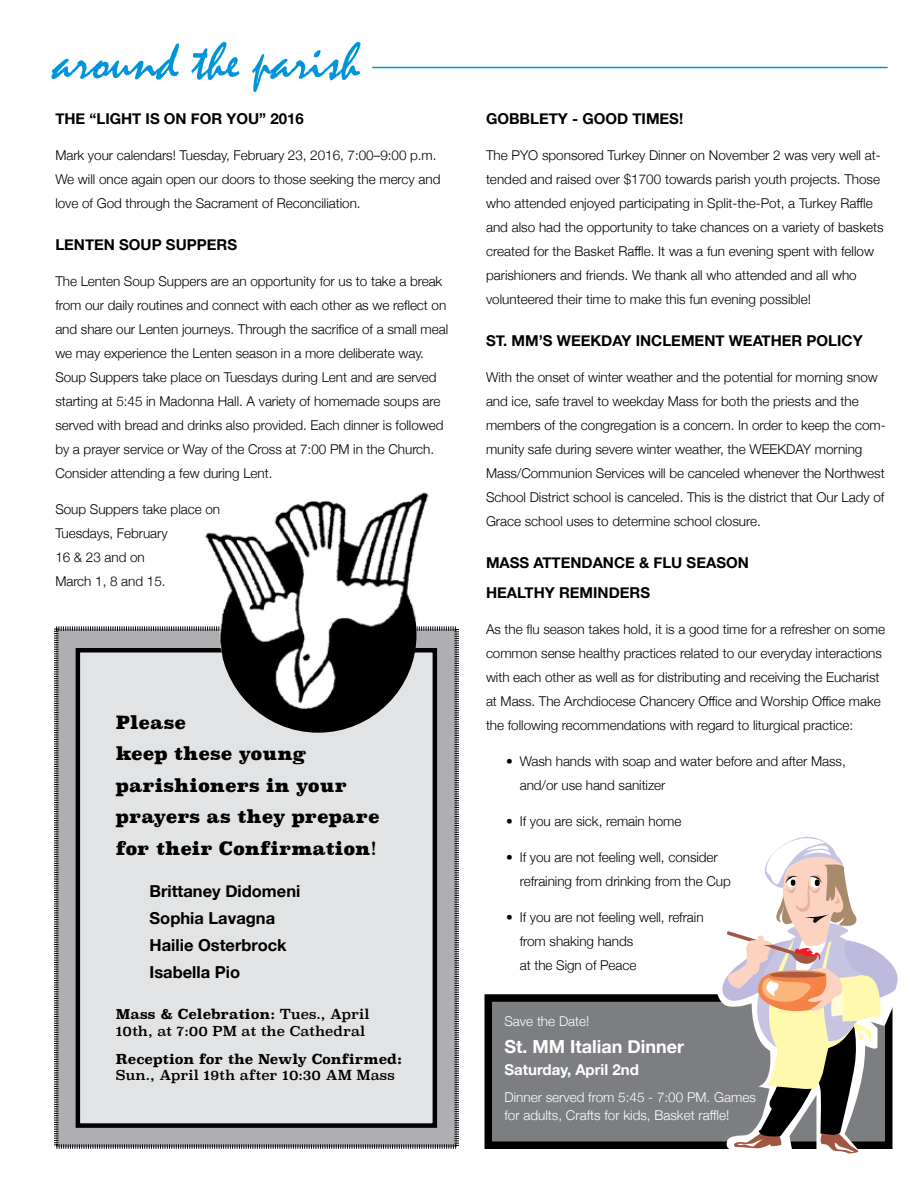
<style>
.page{position:relative;width:918px;height:1188px;background:#fff}
.page>*{position:absolute;margin:0;border:0;box-sizing:border-box;transform-origin:0 0}
.t1{font:54px "Mistral";color:#0095da}
.t2{font:900 18px/31.5px "Superclarendon";color:#000}
.t3{font:700 18px "Helvetica Neue";color:#fff}
.t4{font:700 16.5px/27px "Helvetica Neue";color:#000}
.t5{font:700 15px/30px "Helvetica Neue";color:#000}
.t6{font:700 15px "Helvetica Neue";color:#fff}
.t7{font:300 13.5px/24px "Helvetica Neue";letter-spacing:-.005em;color:#000}
.t8{font:13.5px/16.2px "Superclarendon";color:#000}
.t9{font:300 13.5px/18px "Helvetica Neue";color:#fff}
.s1{font-weight:400}
.s2{font-weight:700}
.s3{font-weight:900}
</style>
<div class="page">
<hr style="left:372px;top:67px;width:516px;height:1px;background:#0095da">
<div style="left:488px;top:998px;width:401px;height:147px;background:#7c7e81"></div>
<div style="left:484px;top:994px;width:408px;height:155px;border:8px solid #000"></div>
<svg style="left:54px;top:626px;width:405px;height:523px;background:#a1a2a5"></svg>
<div style="left:78px;top:650px;width:357px;height:476px;background:#e2e3e4"></div>
<div style="left:76px;top:648px;width:361px;height:480px;border:4px solid #000"></div>
<img style="left:198px;top:492px;width:238px;height:241px">
<svg style="left:717px;top:837px;width:181px;height:317px"></svg>
<h1 class="t1" style="left:53px;top:32px;width:309px">around the parish</h1>
<p class="t5" style="left:55px;top:104px;width:250px">THE “LIGHT IS ON FOR YOU” 2016</p>
<p class="t7" style="left:55px;top:142px;width:387px">Mark your calendars! Tuesday, February 23, 2016, 7:00–9:00 p.m.<br>We will once again open our doors to those seeking the mercy and love of God through the Sacrament of Reconciliation.</p>
<p class="t5" style="left:55px;top:230px;width:183px">LENTEN SOUP SUPPERS</p>
<p class="t7" style="left:55px;top:268px;width:394px">The Lenten Soup Suppers are an opportunity for us to take a break from our daily routines and connect with each other as we reflect on and share our Lenten journeys. Through the sacrifice of a small meal we may experience the Lenten season in a more deliberate way.<br>Soup Suppers take place on Tuesdays during Lent and are served starting at 5:45 in Madonna Hall. A variety of homemade soups are served with bread and drinks also provided. Each dinner is followed by a prayer service or Way of the Cross at 7:00 PM in the Church.<br>Consider attending a few during Lent.</p>
<p class="t7" style="left:55px;top:496px;width:166px">Soup Suppers take place on<br>Tuesdays, February<br>16 &amp; 23 and on<br>March 1, 8 and 15.</p>
<h2 class="t2" style="left:116px;top:708px;width:265px">Please<br>keep these young parishioners in your prayers as they prepare for their Confirmation<span class="s1">!</span></h2>
<p class="t4" style="left:150px;top:878px;width:152px">Brittaney Didomeni<br>Sophia Lavagna<br>Hailie Osterbrock<br>Isabella Pio</p>
<p class="t8" style="left:116px;top:1007px;width:255px"><span class="s2">Mass &amp; Celebration:</span> Tues., April<br>10th, at 7:00 PM at the Cathedral</p>
<p class="t8" style="left:116px;top:1052px;width:288px"><span class="s2">Reception for the Newly Confirmed</span><span class="s3">:<br></span>Sun., April 19th after 10:30 AM Mass</p>
<p class="t5" style="left:486px;top:104px;width:199px">GOBBLETY - GOOD TIMES!</p>
<p class="t7" style="left:486px;top:142px;width:399px">The PYO sponsored Turkey Dinner on November 2 was very well at&shy;tended and raised over $1700 towards parish youth projects. Those who attended enjoyed participating in Split-the-Pot, a Turkey Raffle and also had the opportunity to take chances on a variety of baskets created for the Basket Raffle. It was a fun evening spent with fellow parishioners and friends. We thank all who attended and all who volunteered their time to make this fun evening possible!</p>
<p class="t5" style="left:486px;top:326px;width:378px">ST. MM’S WEEKDAY INCLEMENT WEATHER POLICY</p>
<p class="t7" style="left:486px;top:364px;width:401px">With the onset of winter weather and the potential for morning snow and ice, safe travel to weekday Mass for both the priests and the members of the congregation is a concern. In order to keep the com&shy;munity safe during severe winter weather, the WEEKDAY morning Mass/Communion Services will be canceled whenever the Northwest School District school is canceled. This is the district that Our Lady of Grace school uses to determine school closure.</p>
<p class="t5" style="left:486px;top:548px;width:264px">MASS ATTENDANCE &amp; FLU SEASON<br>HEALTHY REMINDERS</p>
<p class="t7" style="left:486px;top:616px;width:401px">As the flu season takes hold, it is a good time for a refresher on some common sense healthy practices related to our everyday interactions with each other as well as for distributing and receiving the Eucharist at Mass. The Archdiocese Chancery Office and Worship Office make the following recommendations with regard to liturgical practice:</p>
<p class="t7" style="left:520px;top:748px;width:328px;text-indent:-14px">• Wash hands with soap and water before and after Mass, and/or use hand sanitizer</p>
<p class="t7" style="left:506px;top:808px;width:177px">• If you are sick, remain home</p>
<p class="t7" style="left:520px;top:844px;width:213px;text-indent:-14px">• If you are not feeling well, consider refraining from drinking from the Cup</p>
<p class="t7" style="left:520px;top:904px;width:185px;text-indent:-14px">• If you are not feeling well, refrain from shaking hands<br>at the Sign of Peace</p>
<p class="t9" style="left:504px;top:1011px;width:87px">Save the Date!</p>
<h2 class="t3" style="left:504px;top:1032px;width:181px">St. MM Italian Dinner</h2>
<p class="t6" style="left:504px;top:1058px;width:136px">Saturday, April 2nd</p>
<p class="t9" style="left:504px;top:1087px;width:253px">Dinner served from 5:45 - 7:00 PM. Games for adults, Crafts for kids, Basket raffle!</p>
</div>
